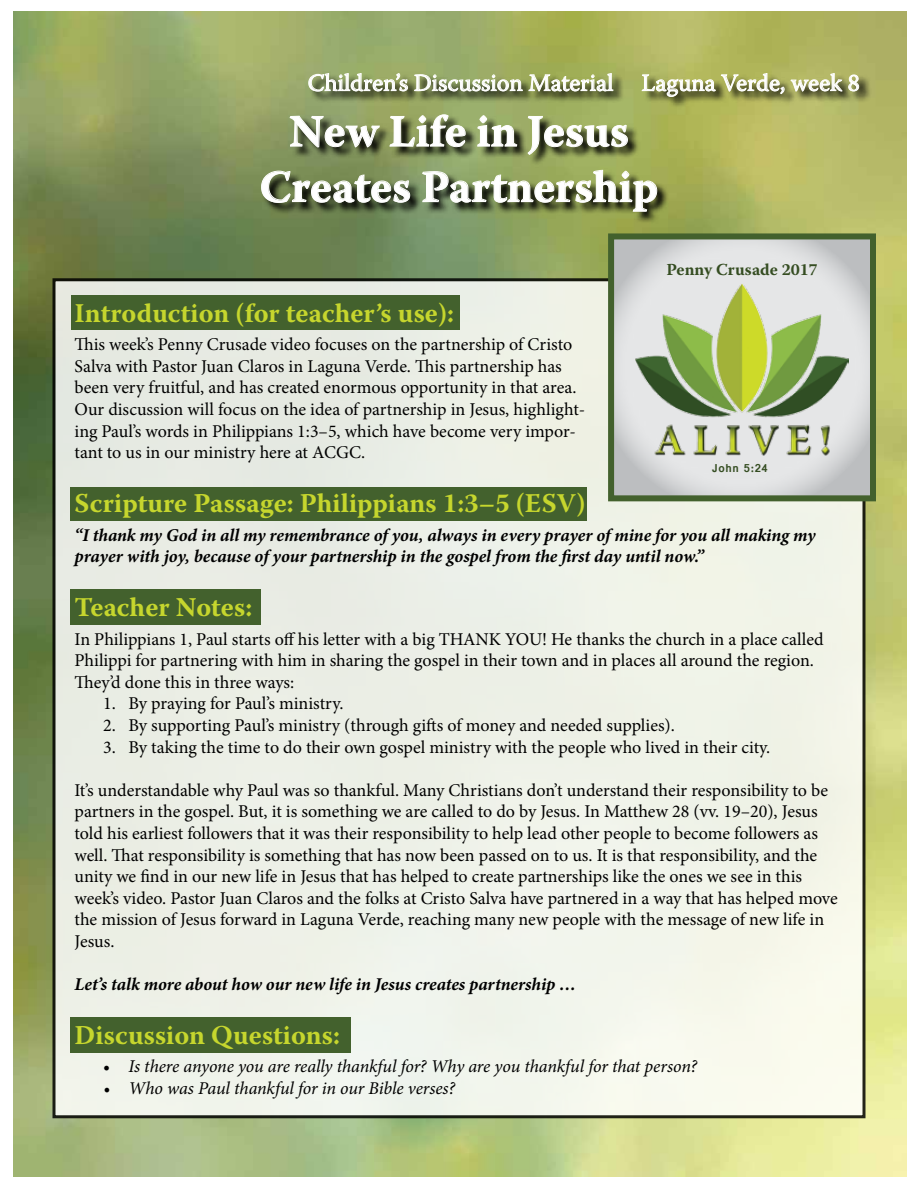
<style>
.page{position:relative;width:918px;height:1188px;background:#fff}
.page>*{position:absolute;margin:0;border:0;box-sizing:border-box;transform-origin:0 0}
.t1{font:700 45px/55.5px "Warnock Pro";color:#fff;text-align:center}
.t2{font:700 27px "Warnock Pro";color:#c6d62d}
.t3{font:24px "Warnock Pro";color:#fff}
.t4{font:18px/21.6px "Minion Pro";letter-spacing:-.005em;color:#000}
.t5{font:italic 700 18px/21.6px "Minion Pro";letter-spacing:-.005em;color:#000}
.t6{font:italic 18px "Minion Pro";letter-spacing:-.01em;color:#000}
.t7{font:700 16.8px "Warnock Pro";color:#354d22}
.t8{font:700 12.3px "Vrinda";letter-spacing:.05em;color:#354d22}
.s1{font-style:normal}
</style>
<div class="page">
<img style="left:14px;top:12px;width:892px;height:1164px">
<svg style="left:261px;top:74px;width:610px;height:149px;background:#9ba55c"></svg>
<svg style="left:308px;top:73px;width:100px;height:19px;background:#a2ac87"></svg>
<svg style="left:414px;top:59px;width:200px;height:33px;background:#a1ad73"></svg>
<svg style="left:641px;top:73px;width:218px;height:24px;background:#a5a872"></svg>
<svg style="left:289px;top:115px;width:91px;height:33px;background:#7c8765"></svg>
<svg style="left:389px;top:114px;width:77px;height:33px;background:#868f68"></svg>
<svg style="left:477px;top:115px;width:41px;height:32px"></svg>
<svg style="left:527px;top:116px;width:101px;height:39px;background:#838d5e"></svg>
<svg style="left:261px;top:170px;width:149px;height:33px;background:#74805e"></svg>
<svg style="left:422px;top:170px;width:235px;height:42px;background:#7a865a"></svg>
<div style="left:54px;top:280px;width:810px;height:837px;background:#eef1e7"></div>
<div style="left:71px;top:296px;width:389px;height:34px;background:#43612d"></div>
<div style="left:70px;top:487px;width:516px;height:34px;background:#43612d"></div>
<div style="left:70px;top:589px;width:190px;height:35px;background:#43612d"></div>
<div style="left:70px;top:1017px;width:281px;height:36px;background:#43612d"></div>
<svg style="left:615px;top:240px;width:254px;height:254px;fill:#dddee0"></svg>
<img style="left:636px;top:283px;width:213px;height:139px">
<img style="left:651px;top:422px;width:182px;height:36px">
<div style="left:608px;top:233px;width:268px;height:268px;border:6px solid #43612d"></div>
<h3 class="t3" style="left:308px;top:68px;width:553px">Children’s Discussion Material Laguna Verde, week 8</h3>
<h1 class="t1" style="left:260px;top:103px;width:400px">New Life in Jesus<br>Creates Partnership</h1>
<p class="t7" style="left:666px;top:259px;width:153px">Penny Crusade 2017</p>
<h2 class="t2" style="left:75px;top:297px;width:381px">Introduction (for teacher’s use):</h2>
<p class="t4" style="left:75px;top:334px;width:512px">This week’s Penny Crusade video focuses on the partnership of Cristo Salva with Pastor Juan Claros in Laguna Verde. This partnership has been very fruitful, and has created enormous opportunity in that area.<br>Our discussion will focus on the idea of partnership in Jesus, highlight&shy;ing Paul’s words in Philippians 1:3–5, which have become very impor&shy;tant to us in our ministry here at ACGC.</p>
<h2 class="t2" style="left:75px;top:487px;width:513px">Scripture Passage: Philippians 1:3–5 (ESV)</h2>
<p class="t5" style="left:75px;top:524px;width:743px">“I thank my God in all my remembrance of you, always in every prayer of mine for you all making my prayer with joy, because of your partnership in the gospel from the first day until now.”</p>
<h2 class="t2" style="left:75px;top:591px;width:179px">Teacher Notes:</h2>
<p class="t4" style="left:75px;top:628px;width:751px">In Philippians 1, Paul starts off his letter with a big THANK YOU! He thanks the church in a place called<br>Philippi for partnering with him in sharing the gospel in their town and in places all around the region.<br>They’d done this in three ways:</p>
<p class="t4" style="left:103px;top:693px;width:242px">1. By praying for Paul’s ministry.</p>
<p class="t4" style="left:103px;top:714px;width:573px">2. By supporting Paul’s ministry (through gifts of money and needed supplies).</p>
<p class="t4" style="left:103px;top:736px;width:669px">3. By taking the time to do their own gospel ministry with the people who lived in their city.</p>
<p class="t4" style="left:75px;top:779px;width:765px">It’s understandable why Paul was so thankful. Many Christians don’t understand their responsibility to be partners in the gospel. But, it is something we are called to do by Jesus. In Matthew 28 (vv. 19–20), Jesus told his earliest followers that it was their responsibility to help lead other people to become followers as well. That responsibility is something that has now been passed on to us. It is that responsibility, and the unity we find in our new life in Jesus that has helped to create partnerships like the ones we see in this week’s video. Pastor Juan Claros and the folks at Cristo Salva have partnered in a way that has helped move the mission of Jesus forward in Laguna Verde, reaching many new people with the message of new life in Jesus.</p>
<p class="t5" style="left:75px;top:973px;width:503px">Let’s talk more about how our new life in Jesus creates partnership …</p>
<h2 class="t2" style="left:75px;top:1019px;width:267px">Discussion Questions:</h2>
<p class="t6" style="left:103px;top:1054px;width:596px"><span class="s1">•</span> Is there anyone you are really thankful for? Why are you thankful for that person?</p>
<p class="t6" style="left:103px;top:1076px;width:353px">• Who was Paul thankful for in our Bible verses?</p>
<p class="t8" style="left:712px;top:460px;width:58px">John 5:24</p>
</div>
